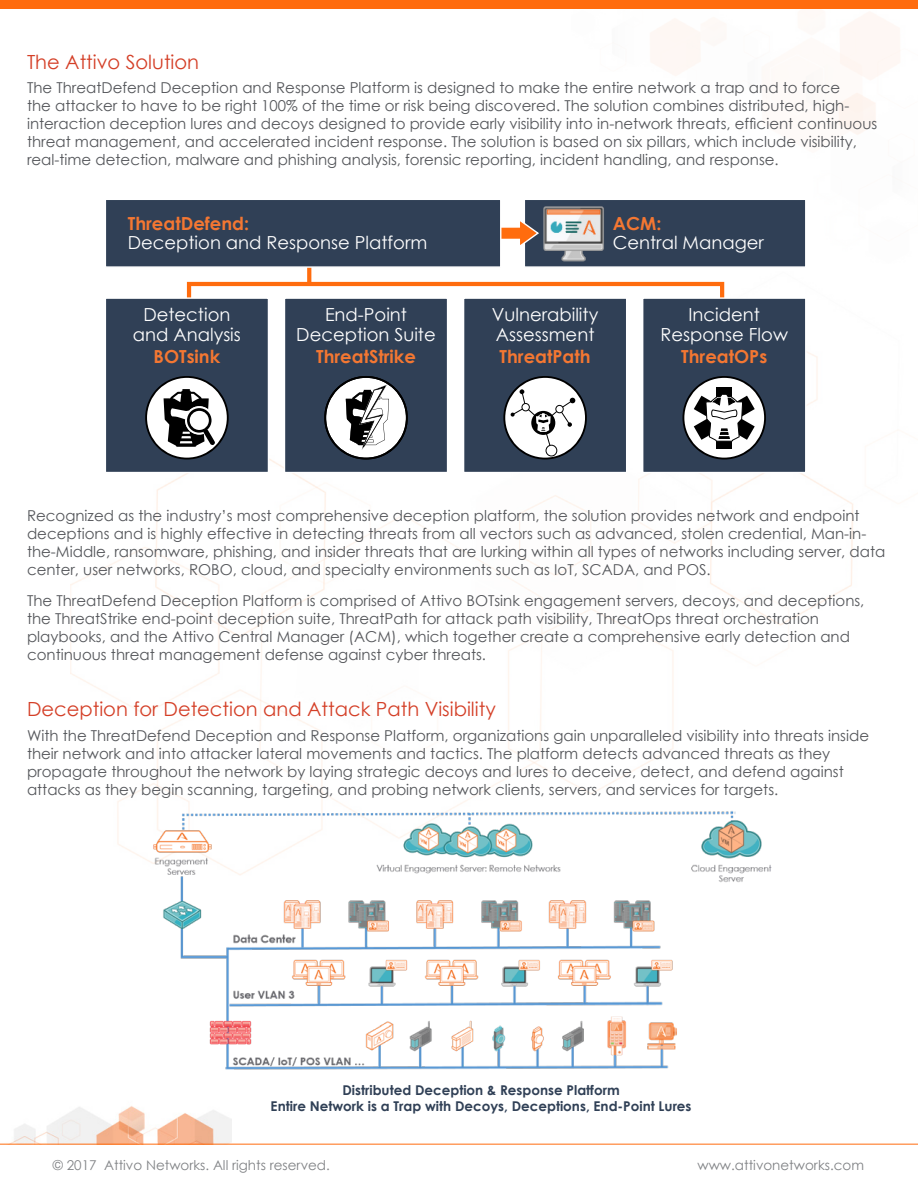
<style>
.page{position:relative;width:918px;height:1188px;background:#fff}
.page>*{position:absolute;margin:0;border:0;box-sizing:border-box;transform-origin:0 0}
.t1{font:19.5px "Century Gothic";color:#d43f27}
.t2{font:18px/19.5px "Century Gothic";color:#fff;text-align:center}
.t3{font:700 18px "Century Gothic";color:#f47732}
.t4{font:15px/18px "Century Gothic";color:#54565a}
.t5{font:700 13.5px/16.2px "Century Gothic";color:#304056;text-align:center}
.t6{font:13.5px "Century Gothic";color:#808285}
</style>
<div class="page">
<img style="left:70px;top:271px;width:783px;height:582px">
<img style="left:0;top:1106px;width:231px;height:38px">
<img style="left:572px;top:8px;width:346px;height:127px">
<div style="left:0;top:0;width:918px;height:8px;background:#ff6c0e"></div>
<hr style="left:0;top:1144px;width:918px;height:1px;background:#ff6c0e">
<div style="left:187px;top:282px;width:537px;height:40px;border:4px solid #ff6c0e"></div>
<div style="left:524px;top:199px;width:282px;height:69px;background:#304056;border:1px solid #fff"></div>
<div style="left:105px;top:297px;width:164px;height:176px;background:#304056;border:1px solid #fff"></div>
<svg style="left:145px;top:376px;width:84px;height:84px"></svg>
<div style="left:284px;top:297px;width:164px;height:176px;background:#304056;border:1px solid #fff"></div>
<svg style="left:324px;top:376px;width:84px;height:84px"></svg>
<div style="left:463px;top:297px;width:164px;height:176px;background:#304056;border:1px solid #fff"></div>
<svg style="left:503px;top:376px;width:84px;height:84px"></svg>
<div style="left:642px;top:297px;width:164px;height:176px;background:#304056;border:1px solid #fff"></div>
<svg style="left:682px;top:376px;width:84px;height:84px"></svg>
<svg style="left:501px;top:217px;width:38px;height:32px"></svg>
<svg style="left:307px;top:268px;width:4px;height:17px"></svg>
<div style="left:105px;top:199px;width:396px;height:69px;background:#304056;border:1px solid #fff"></div>
<img style="left:543px;top:206px;width:61px;height:55px">
<img style="left:134px;top:810px;width:666px;height:260px">
<h1 class="t1" style="left:27px;top:48px;width:174px">The Attivo Solution</h1>
<p class="t4" style="left:27px;top:79px;width:852px">The ThreatDefend Deception and Response Platform is designed to make the entire network a trap and to force<br>the attacker to have to be right 100% of the time or risk being discovered. The solution combines distributed, high&shy;interaction deception lures and decoys designed to provide early visibility into in-network threats, efficient continuous threat management, and accelerated incident response. The solution is based on six pillars, which include visibility, real-time detection, malware and phishing analysis, forensic reporting, incident handling, and response.</p>
<p class="t3" style="left:128px;top:210px;width:123px">ThreatDefend:</p>
<p class="t2" style="left:128px;top:233px;width:301px">Deception and Response Platform</p>
<p class="t2" style="left:133px;top:305px;width:110px">Detection and Analysis</p>
<p class="t3" style="left:154px;top:343px;width:68px">BOTsink</p>
<p class="t2" style="left:296px;top:305px;width:141px">End-Point<br>Deception Suite</p>
<p class="t3" style="left:316px;top:343px;width:101px">ThreatStrike</p>
<p class="t3" style="left:613px;top:210px;width:50px">ACM:</p>
<p class="t2" style="left:613px;top:233px;width:153px">Central Manager</p>
<p class="t2" style="left:492px;top:305px;width:108px;text-align:left">Vulnerability<br>Assessment</p>
<p class="t3" style="left:500px;top:343px;width:93px">ThreatPath</p>
<p class="t2" style="left:661px;top:305px;width:129px">Incident<br>Response Flow</p>
<p class="t3" style="left:681px;top:343px;width:88px">ThreatOPs</p>
<p class="t4" style="left:27px;top:506px;width:860px">Recognized as the industry’s most comprehensive deception platform, the solution provides network and endpoint deceptions and is highly effective in detecting threats from all vectors such as advanced, stolen credential, Man-in&shy;the-Middle, ransomware, phishing, and insider threats that are lurking within all types of networks including server, data center, user networks, ROBO, cloud, and specialty environments such as IoT, SCADA, and POS.</p>
<p class="t4" style="left:27px;top:592px;width:839px">The ThreatDefend Deception Platform is comprised of Attivo BOTsink engagement servers, decoys, and deceptions, the ThreatStrike end-point deception suite, ThreatPath for attack path visibility, ThreatOps threat orchestration playbooks, and the Attivo Central Manager (ACM), which together create a comprehensive early detection and continuous threat management defense against cyber threats.</p>
<h1 class="t1" style="left:27px;top:695px;width:470px">Deception for Detection and Attack Path Visibility</h1>
<p class="t4" style="left:27px;top:726px;width:844px">With the ThreatDefend Deception and Response Platform, organizations gain unparalleled visibility into threats inside their network and into attacker lateral movements and tactics. The platform detects advanced threats as they propagate throughout the network by laying strategic decoys and lures to deceive, detect, and defend against attacks as they begin scanning, targeting, and probing network clients, servers, and services for targets.</p>
<p class="t5" style="left:271px;top:1081px;width:422px">Distributed Deception &amp; Response Platform<br>Entire Network is a Trap with Decoys, Deceptions, End-Point Lures</p>
<p class="t6" style="left:53px;top:1155px;width:279px">© 2017 Attivo Networks. All rights reserved.</p>
<p class="t6" style="left:698px;top:1155px;width:168px">www.attivonetworks.com</p>
</div>
